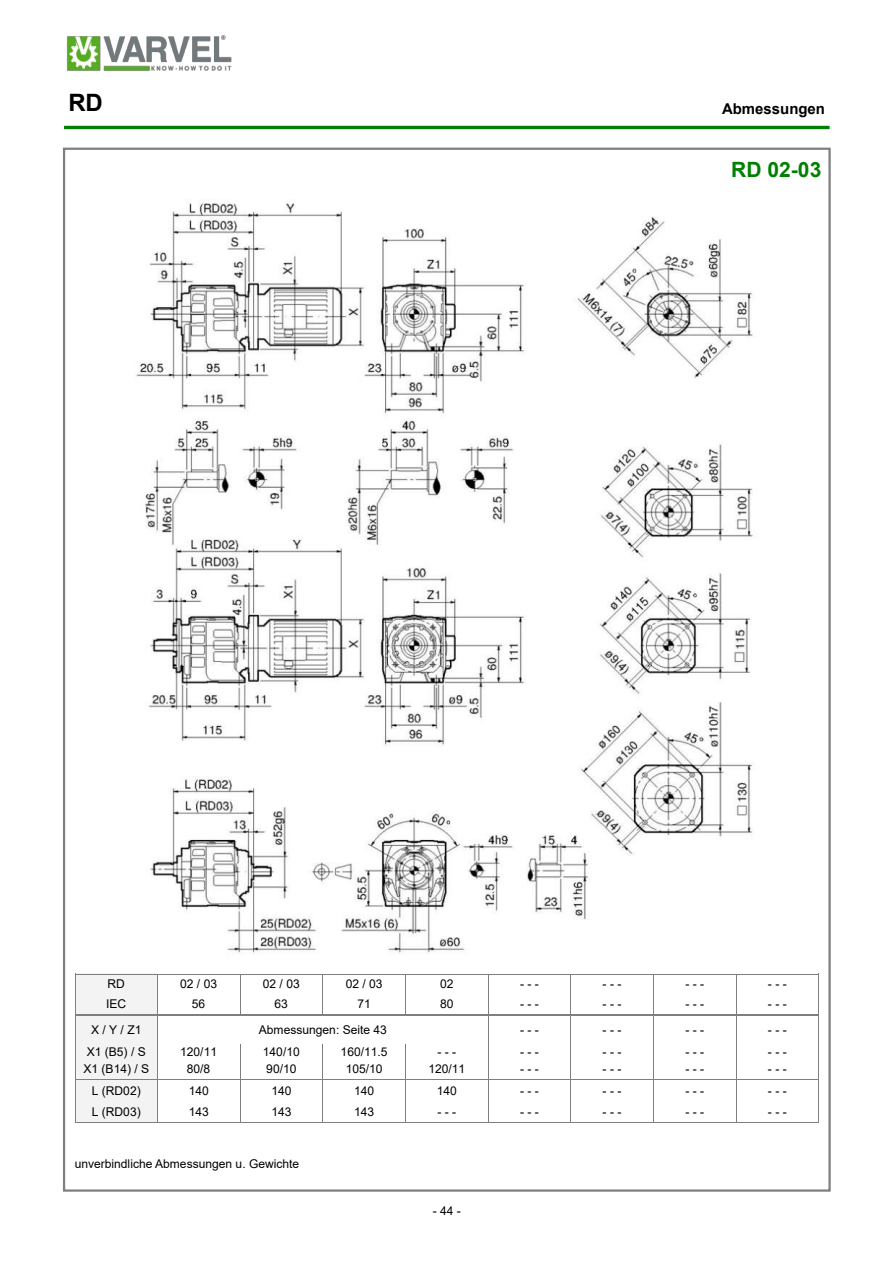
<style>
.page{position:relative;width:893px;height:1263px;background:#fff}
.page>*{position:absolute;margin:0;border:0;box-sizing:border-box;transform-origin:0 0}
.t1{font:700 24px "Arial";color:#000}
.t2{font:700 21px "Arial";color:#008000}
.t3{font:700 15px "Arial";color:#000}
.t4{font:12px "Arial";color:#000}
</style>
<div class="page">
<img style="left:66px;top:35px;width:166px;height:36px">
<hr style="left:64px;top:126px;width:765px;height:3px;background:#008000">
<img style="left:136px;top:202px;width:617px;height:751px">
<div style="left:75px;top:974px;width:82px;height:20px;background:#f3f3f3"></div>
<div style="left:75px;top:994px;width:82px;height:21px;background:#f3f3f3"></div>
<div style="left:75px;top:1015px;width:82px;height:29px;background:#f3f3f3"></div>
<div style="left:75px;top:1044px;width:82px;height:14px;background:#f3f3f3"></div>
<div style="left:75px;top:1058px;width:82px;height:22px;background:#f3f3f3"></div>
<div style="left:75px;top:1080px;width:82px;height:21px;background:#f3f3f3"></div>
<div style="left:75px;top:1101px;width:82px;height:21px;background:#f3f3f3"></div>
<hr style="left:75px;top:974px;width:1px;height:148px;background:#7f7f7f">
<hr style="left:157px;top:974px;width:1px;height:148px;background:#7f7f7f">
<hr style="left:240px;top:974px;width:1px;height:40px;background:#7f7f7f">
<hr style="left:322px;top:974px;width:1px;height:40px;background:#7f7f7f">
<hr style="left:405px;top:974px;width:1px;height:40px;background:#7f7f7f">
<hr style="left:488px;top:974px;width:1px;height:148px;background:#7f7f7f">
<hr style="left:570px;top:974px;width:1px;height:148px;background:#7f7f7f">
<hr style="left:653px;top:974px;width:1px;height:148px;background:#7f7f7f">
<hr style="left:736px;top:974px;width:1px;height:148px;background:#7f7f7f">
<hr style="left:818px;top:974px;width:1px;height:148px;background:#7f7f7f">
<hr style="left:240px;top:1044px;width:1px;height:78px;background:#7f7f7f">
<hr style="left:322px;top:1044px;width:1px;height:78px;background:#7f7f7f">
<hr style="left:405px;top:1044px;width:1px;height:78px;background:#7f7f7f">
<hr style="left:75px;top:974px;width:82px;height:1px;background:#7f7f7f">
<hr style="left:157px;top:974px;width:662px;height:1px;background:#7f7f7f">
<hr style="left:75px;top:1014px;width:743px;height:2px;background:#7f7f7f">
<hr style="left:75px;top:1079px;width:743px;height:1px;background:#7f7f7f">
<hr style="left:75px;top:1122px;width:82px;height:1px;background:#7f7f7f">
<hr style="left:157px;top:1122px;width:662px;height:1px;background:#7f7f7f">
<h1 class="t1" style="left:68px;top:94px;width:36px">RD</h1>
<p class="t3" style="left:722px;top:103px;width:104px">Abmessungen</p>
<h2 class="t2" style="left:731px;top:162px;width:92px">RD 02-03</h2>
<p class="t4" style="left:107px;top:980px;width:19px">RD</p>
<p class="t4" style="left:180px;top:980px;width:38px">02 / 03</p>
<p class="t4" style="left:263px;top:980px;width:38px">02 / 03</p>
<p class="t4" style="left:346px;top:980px;width:38px">02 / 03</p>
<p class="t4" style="left:440px;top:980px;width:15px">02</p>
<p class="t4" style="left:520px;top:980px;width:20px">---</p>
<p class="t4" style="left:603px;top:980px;width:20px">---</p>
<p class="t4" style="left:685px;top:980px;width:20px">---</p>
<p class="t4" style="left:768px;top:980px;width:20px">---</p>
<p class="t4" style="left:106px;top:999px;width:22px">IEC</p>
<p class="t4" style="left:192px;top:999px;width:15px">56</p>
<p class="t4" style="left:275px;top:999px;width:15px">63</p>
<p class="t4" style="left:357px;top:999px;width:15px">71</p>
<p class="t4" style="left:440px;top:999px;width:15px">80</p>
<p class="t4" style="left:520px;top:999px;width:20px">---</p>
<p class="t4" style="left:603px;top:999px;width:20px">---</p>
<p class="t4" style="left:685px;top:999px;width:20px">---</p>
<p class="t4" style="left:768px;top:999px;width:20px">---</p>
<p class="t4" style="left:91px;top:1026px;width:52px">X/Y/Z1</p>
<p class="t4" style="left:259px;top:1026px;width:130px">Abmessungen: Seite 43</p>
<p class="t4" style="left:520px;top:1026px;width:20px">---</p>
<p class="t4" style="left:603px;top:1026px;width:20px">---</p>
<p class="t4" style="left:685px;top:1026px;width:20px">---</p>
<p class="t4" style="left:768px;top:1026px;width:20px">---</p>
<p class="t4" style="left:87px;top:1047px;width:60px">X1 (B5) / S</p>
<p class="t4" style="left:180px;top:1047px;width:38px">120/11</p>
<p class="t4" style="left:263px;top:1047px;width:38px">140/10</p>
<p class="t4" style="left:341px;top:1047px;width:48px">160/11.5</p>
<p class="t4" style="left:437px;top:1047px;width:20px">---</p>
<p class="t4" style="left:520px;top:1047px;width:20px">---</p>
<p class="t4" style="left:603px;top:1047px;width:20px">---</p>
<p class="t4" style="left:685px;top:1047px;width:20px">---</p>
<p class="t4" style="left:768px;top:1047px;width:20px">---</p>
<p class="t4" style="left:84px;top:1064px;width:67px">X1 (B14) / S</p>
<p class="t4" style="left:187px;top:1064px;width:25px">80/8</p>
<p class="t4" style="left:266px;top:1064px;width:32px">90/10</p>
<p class="t4" style="left:346px;top:1064px;width:38px">105/10</p>
<p class="t4" style="left:428px;top:1064px;width:38px">120/11</p>
<p class="t4" style="left:520px;top:1064px;width:20px">---</p>
<p class="t4" style="left:603px;top:1064px;width:20px">---</p>
<p class="t4" style="left:685px;top:1064px;width:20px">---</p>
<p class="t4" style="left:768px;top:1064px;width:20px">---</p>
<p class="t4" style="left:92px;top:1086px;width:50px">L (RD02)</p>
<p class="t4" style="left:189px;top:1086px;width:22px">140</p>
<p class="t4" style="left:271px;top:1086px;width:22px">140</p>
<p class="t4" style="left:354px;top:1086px;width:22px">140</p>
<p class="t4" style="left:437px;top:1086px;width:22px">140</p>
<p class="t4" style="left:520px;top:1086px;width:20px">---</p>
<p class="t4" style="left:603px;top:1086px;width:20px">---</p>
<p class="t4" style="left:685px;top:1086px;width:20px">---</p>
<p class="t4" style="left:768px;top:1086px;width:20px">---</p>
<p class="t4" style="left:92px;top:1107px;width:50px">L (RD03)</p>
<p class="t4" style="left:189px;top:1107px;width:22px">143</p>
<p class="t4" style="left:271px;top:1107px;width:22px">143</p>
<p class="t4" style="left:354px;top:1107px;width:22px">143</p>
<p class="t4" style="left:437px;top:1107px;width:20px">---</p>
<p class="t4" style="left:520px;top:1107px;width:20px">---</p>
<p class="t4" style="left:603px;top:1107px;width:20px">---</p>
<p class="t4" style="left:685px;top:1107px;width:20px">---</p>
<p class="t4" style="left:768px;top:1107px;width:20px">---</p>
<p class="t4" style="left:75px;top:1159px;width:226px">unverbindliche Abmessungen u. Gewichte</p>
<p class="t4" style="left:433px;top:1206px;width:30px">-44-</p>
</div>
